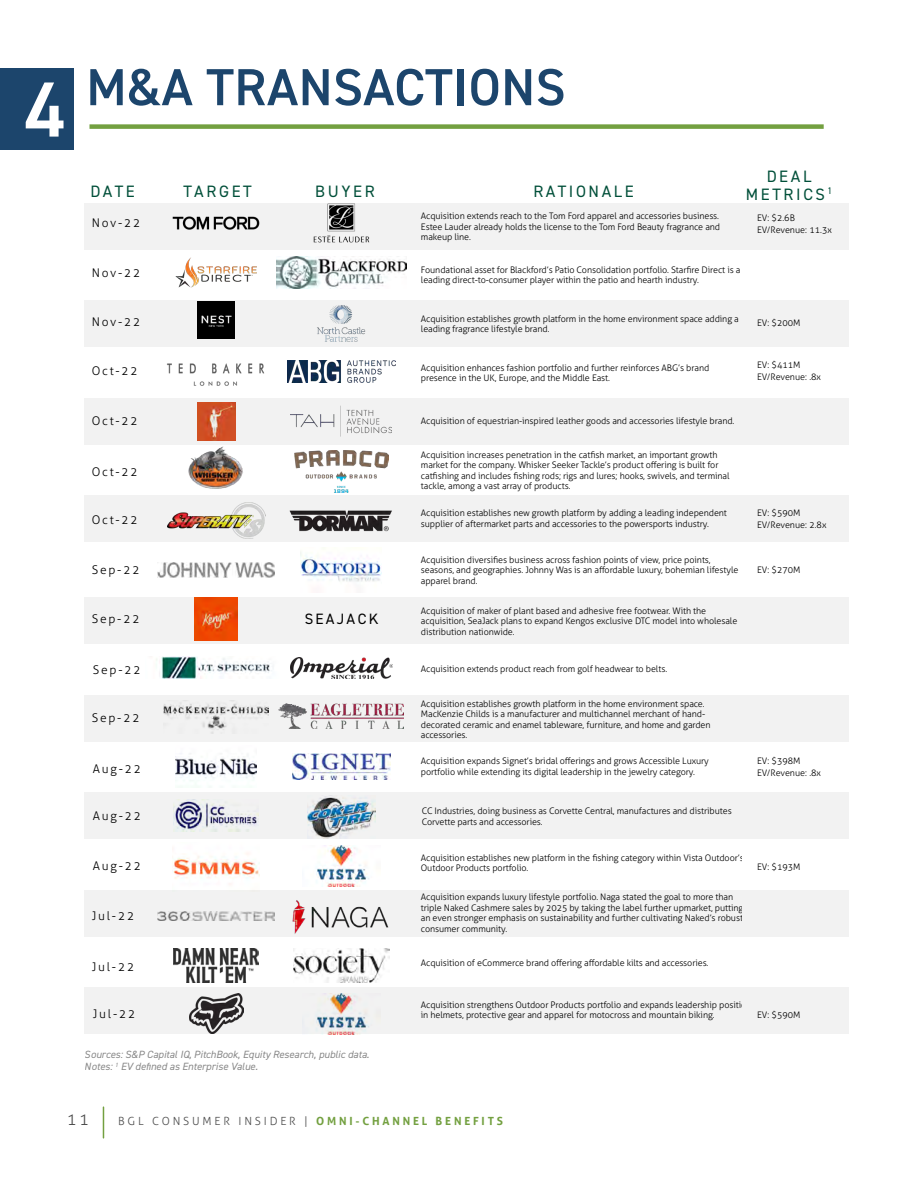
<style>
.page{position:relative;width:918px;height:1188px;background:#fff}
.page>*{position:absolute;margin:0;border:0;box-sizing:border-box;transform-origin:0 0}
.t1{font:600 52.2px "DIN2014";letter-spacing:.01em;color:#1c456c}
.t2{font:16.5px/18px "DIN2014";letter-spacing:.16em;color:#004f39;text-align:center}
.t3{font:300 16.5px "Aller";color:#4d4d4d}
.t4{font:15px "DIN2014";letter-spacing:.16em;color:#000}
.t5{font:300 12px "Aller";letter-spacing:.15em;color:#000}
.t6{font:700 11.25px "Aller";letter-spacing:.25em;color:#73a040}
.t7{font:italic 10.5px/12.6px "DIN2014";color:#333}
.t8{font:300 9px/10.5px "Aller";letter-spacing:-.01em;color:#000}
.s1{font-size:78.45px;color:#fff}
.s2{font-weight:300;color:#4d4d4d}
</style>
<div class="page">
<div style="left:84px;top:890px;width:765px;height:47px;background:#f2f2f2"></div>
<div style="left:84px;top:987px;width:765px;height:47px;background:#f2f2f2"></div>
<div style="left:84px;top:495px;width:765px;height:47px;background:#f2f2f2"></div>
<div style="left:84px;top:597px;width:765px;height:47px;background:#f2f2f2"></div>
<div style="left:84px;top:695px;width:765px;height:47px;background:#f2f2f2"></div>
<div style="left:84px;top:792px;width:765px;height:47px;background:#f2f2f2"></div>
<div style="left:84px;top:203px;width:765px;height:47px;background:#f2f2f2"></div>
<div style="left:84px;top:300px;width:765px;height:47px;background:#f2f2f2"></div>
<div style="left:84px;top:398px;width:765px;height:47px;background:#f2f2f2"></div>
<img style="left:167px;top:363px;width:98px;height:41px">
<img style="left:287px;top:361px;width:108px;height:21px">
<img style="left:291px;top:405px;width:101px;height:32px">
<img style="left:197px;top:402px;width:38px;height:34px">
<img style="left:173px;top:216px;width:86px;height:14px">
<img style="left:313px;top:203px;width:57px;height:40px">
<img style="left:175px;top:257px;width:82px;height:31px">
<img style="left:277px;top:257px;width:129px;height:32px">
<img style="left:198px;top:302px;width:37px;height:37px">
<img style="left:317px;top:305px;width:49px;height:37px">
<img style="left:188px;top:436px;width:55px;height:53px">
<img style="left:295px;top:451px;width:93px;height:42px">
<img style="left:158px;top:562px;width:117px;height:15px">
<img style="left:301px;top:555px;width:81px;height:27px">
<img style="left:195px;top:598px;width:42px;height:42px">
<img style="left:167px;top:503px;width:98px;height:35px">
<img style="left:289px;top:510px;width:103px;height:22px">
<img style="left:164px;top:702px;width:105px;height:32px">
<img style="left:279px;top:704px;width:125px;height:25px">
<img style="left:176px;top:753px;width:80px;height:28px">
<img style="left:174px;top:800px;width:85px;height:31px">
<img style="left:308px;top:795px;width:67px;height:43px">
<img style="left:172px;top:853px;width:88px;height:32px">
<img style="left:316px;top:846px;width:53px;height:41px">
<img style="left:292px;top:900px;width:97px;height:34px">
<img style="left:158px;top:911px;width:117px;height:10px">
<img style="left:173px;top:948px;width:86px;height:34px">
<img style="left:293px;top:948px;width:96px;height:34px">
<img style="left:189px;top:993px;width:54px;height:40px">
<img style="left:316px;top:993px;width:53px;height:42px">
<img style="left:156px;top:656px;width:116px;height:23px">
<img style="left:290px;top:657px;width:103px;height:22px">
<img style="left:293px;top:754px;width:97px;height:26px">
<hr style="left:103px;top:1107px;width:1px;height:31px;background:#73a040">
<div style="left:0;top:68px;width:74px;height:82px;background:#1c456c"></div>
<div style="left:89px;top:124px;width:735px;height:5px;background:#73a040"></div>
<h1 class="t1" style="left:25px;top:53px;width:542px"><span class="s1">4</span> M&amp;A TRANSACTIONS</h1>
<h2 class="t2" style="left:90px;top:182px;width:46px">DATE</h2>
<h2 class="t2" style="left:184px;top:182px;width:70px">TARGET</h2>
<h2 class="t2" style="left:315px;top:182px;width:61px">BUYER</h2>
<h2 class="t2" style="left:533px;top:182px;width:102px">RATIONALE</h2>
<h2 class="t2" style="left:746px;top:167px;width:88px">DEAL<br>METRICS<sup>1</sup></h2>
<h3 class="t5" style="left:92px;top:216px;width:50px">Nov-22</h3>
<h3 class="t5" style="left:92px;top:266px;width:50px">Nov-22</h3>
<h3 class="t5" style="left:92px;top:315px;width:50px">Nov-22</h3>
<h3 class="t5" style="left:92px;top:364px;width:48px">Oct-22</h3>
<p class="t8" style="left:421px;top:211px;width:301px">Acquisition extends reach to the Tom Ford apparel and accessories business.<br>Estee Lauder already holds the license to the Tom Ford Beauty fragrance and makeup line.</p>
<p class="t8" style="left:421px;top:264px;width:321px">Foundational asset for Blackford’s Patio Consolidation portfolio. Starfire Direct is a leading direct-to-consumer player within the patio and hearth industry.</p>
<p class="t8" style="left:421px;top:313px;width:319px">Acquisition establishes growth platform in the home environment space adding a leading fragrance lifestyle brand.</p>
<p class="t8" style="left:421px;top:363px;width:290px">Acquisition enhances fashion portfolio and further reinforces ABG’s brand presence in the UK, Europe, and the Middle East.</p>
<h3 class="t5" style="left:92px;top:414px;width:48px">Oct-22</h3>
<p class="t8" style="left:421px;top:415px;width:315px">Acquisition of equestrian-inspired leather goods and accessories lifestyle brand.</p>
<p class="t8" style="left:421px;top:449px;width:310px">Acquisition increases penetration in the catfish market, an important growth market for the company. Whisker Seeker Tackle’s product offering is built for catfishing and includes fishing rods; rigs and lures; hooks, swivels, and terminal tackle, among a vast array of products.</p>
<h3 class="t5" style="left:92px;top:465px;width:48px">Oct-22</h3>
<h3 class="t5" style="left:92px;top:512px;width:48px">Oct-22</h3>
<h3 class="t5" style="left:92px;top:562px;width:49px">Sep-22</h3>
<p class="t8" style="left:421px;top:508px;width:308px">Acquisition establishes new growth platform by adding a leading independent supplier of aftermarket parts and accessories to the powersports industry.</p>
<p class="t8" style="left:421px;top:554px;width:319px">Acquisition diversifies business across fashion points of view, price points, seasons, and geographies. Johnny Was is an affordable luxury, bohemian lifestyle apparel brand.</p>
<h3 class="t5" style="left:92px;top:611px;width:49px">Sep-22</h3>
<p class="t8" style="left:421px;top:605px;width:318px">Acquisition of maker of plant based and adhesive free footwear. With the acquisition, SeaJack plans to expand Kengos exclusive DTC model into wholesale distribution nationwide.</p>
<h3 class="t4" style="left:304px;top:610px;width:75px">SEAJACK</h3>
<h3 class="t5" style="left:93px;top:663px;width:49px">Sep-22</h3>
<p class="t8" style="left:421px;top:663px;width:248px">Acquisition extends product reach from golf headwear to belts.</p>
<h3 class="t5" style="left:92px;top:711px;width:49px">Sep-22</h3>
<p class="t8" style="left:421px;top:698px;width:291px">Acquisition establishes growth platform in the home environment space.<br>MacKenzie Childs is a manufacturer and multichannel merchant of hand&shy;decorated ceramic and enamel tableware, furniture, and home and garden accessories.</p>
<h3 class="t5" style="left:93px;top:761px;width:50px">Aug-22</h3>
<p class="t8" style="left:421px;top:756px;width:289px">Acquisition expands Signet’s bridal offerings and grows Accessible Luxury portfolio while extending its digital leadership in the jewelry category.</p>
<h3 class="t5" style="left:93px;top:808px;width:50px">Aug-22</h3>
<h3 class="t5" style="left:93px;top:859px;width:50px">Aug-22</h3>
<h3 class="t5" style="left:92px;top:908px;width:44px">Jul-22</h3>
<p class="t8" style="left:422px;top:806px;width:312px">CC Industries, doing business as Corvette Central, manufactures and distributes<br>Corvette parts and accessories.</p>
<p class="t8" style="left:421px;top:852px;width:324px">Acquisition establishes new platform in the fishing category within Vista Outdoor’s<br>Outdoor Products portfolio.</p>
<p class="t8" style="left:421px;top:892px;width:324px">Acquisition expands luxury lifestyle portfolio. Naga stated the goal to more than triple Naked Cashmere sales by 2025 by taking the label further upmarket, putting an even stronger emphasis on sustainability and further cultivating Naked’s robust consumer community.</p>
<h3 class="t5" style="left:92px;top:959px;width:44px">Jul-22</h3>
<p class="t8" style="left:421px;top:957px;width:289px">Acquisition of eCommerce brand offering affordable kilts and accessories.</p>
<p class="t8" style="left:757px;top:211px;width:76px;line-height:12px">EV: $2.6B<br>EV/Revenue: 11.3x</p>
<p class="t8" style="left:757px;top:317px;width:45px">EV: $200M</p>
<p class="t8" style="left:757px;top:359px;width:65px;line-height:12px">EV: $411M<br>EV/Revenue: .8x</p>
<p class="t8" style="left:757px;top:507px;width:71px;line-height:12px">EV: $590M<br>EV/Revenue: 2.8x</p>
<p class="t8" style="left:757px;top:565px;width:45px">EV: $270M</p>
<p class="t8" style="left:757px;top:755px;width:65px;line-height:12px">EV: $398M<br>EV/Revenue: .8x</p>
<p class="t8" style="left:757px;top:861px;width:45px">EV: $193M</p>
<h3 class="t5" style="left:93px;top:1007px;width:44px">Jul-22</h3>
<p class="t7" style="left:85px;top:1047px;width:286px">Sources: S&amp;P Capital IQ, PitchBook, Equity Research, public data.<br>Notes: <sup>1</sup> EV defined as Enterprise Value.</p>
<p class="t8" style="left:421px;top:999px;width:336px">Acquisition strengthens Outdoor Products portfolio and expands leadership positions in helmets, protective gear and apparel for motocross and mountain biking.</p>
<p class="t8" style="left:757px;top:1009px;width:45px">EV: $590M</p>
<h2 class="t3" style="left:67px;top:1109px;width:24px">11</h2>
<p class="t6" style="left:118px;top:1114px;width:386px"><span class="s2">BGL CONSUMER INSIDER |</span> OMNI-CHANNEL BENEFITS</p>
</div>
